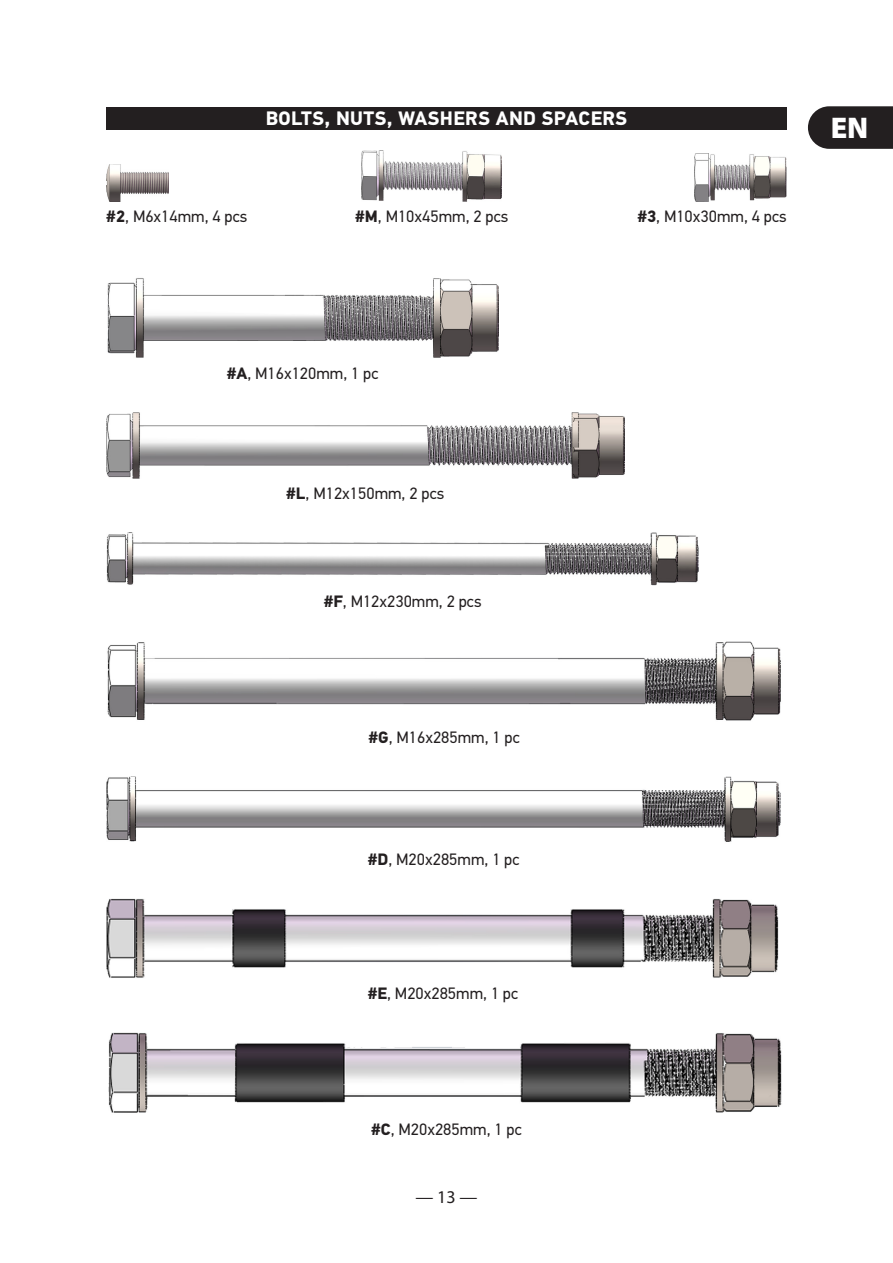
<style>
.page{position:relative;width:893px;height:1263px;background:#fff}
.page>*{position:absolute;margin:0;border:0;box-sizing:border-box;transform-origin:0 0}
.t1{font:900 30px "Myriad Pro";color:#fff}
.t2{font:700 19.5px "PF Din Text Pro";letter-spacing:.02em;color:#fff}
.t3{font:18px "Myriad Pro";color:#231f20}
.t4{font:16.5px "PF Din Text Pro";color:#231f20}
.s1{font-weight:700}
</style>
<div class="page">
<svg style="left:808px;top:106px;width:85px;height:43px;background:#312d2e"></svg>
<div style="left:106px;top:107px;width:681px;height:23px;background:#231f20"></div>
<img style="left:106px;top:165px;width:63px;height:36px">
<img style="left:695px;top:153px;width:92px;height:48px">
<img style="left:107px;top:278px;width:392px;height:80px">
<img style="left:108px;top:1033px;width:674px;height:80px">
<img style="left:107px;top:641px;width:674px;height:80px">
<img style="left:106px;top:898px;width:673px;height:80px">
<img style="left:106px;top:533px;width:593px;height:53px">
<img style="left:106px;top:776px;width:675px;height:66px">
<img style="left:106px;top:412px;width:518px;height:66px">
<img style="left:362px;top:151px;width:140px;height:50px">
<p class="t2" style="left:266px;top:107px;width:363px">BOLTS, NUTS, WASHERS AND SPACERS</p>
<p class="t4" style="left:106px;top:207px;width:143px"><span class="s1">#2</span>, M6x14mm, 4 pcs</p>
<p class="t4" style="left:355px;top:207px;width:155px"><span class="s1">#Μ</span>, M10x45mm, 2 pcs</p>
<p class="t4" style="left:637px;top:207px;width:151px"><span class="s1">#3</span>, M10x30mm, 4 pcs</p>
<h1 class="t1" style="left:831px;top:108px;width:39px">EN</h1>
<p class="t4" style="left:227px;top:363px;width:153px"><span class="s1">#A</span>, M16x120mm, 1 pc</p>
<p class="t4" style="left:286px;top:484px;width:160px"><span class="s1">#L</span>, M12x150mm, 2 pcs</p>
<p class="t4" style="left:324px;top:591px;width:159px"><span class="s1">#F</span>, M12x230mm, 2 pcs</p>
<p class="t4" style="left:368px;top:727px;width:153px"><span class="s1">#G</span>, M16x285mm, 1 pc</p>
<p class="t4" style="left:368px;top:849px;width:153px"><span class="s1">#D</span>, M20x285mm, 1 pc</p>
<p class="t4" style="left:368px;top:984px;width:152px"><span class="s1">#E</span>, M20x285mm, 1 pc</p>
<p class="t4" style="left:371px;top:1120px;width:152px"><span class="s1">#C</span>, M20x285mm, 1 pc</p>
<p class="t3" style="left:415px;top:1186px;width:64px">— 13 —</p>
</div>
